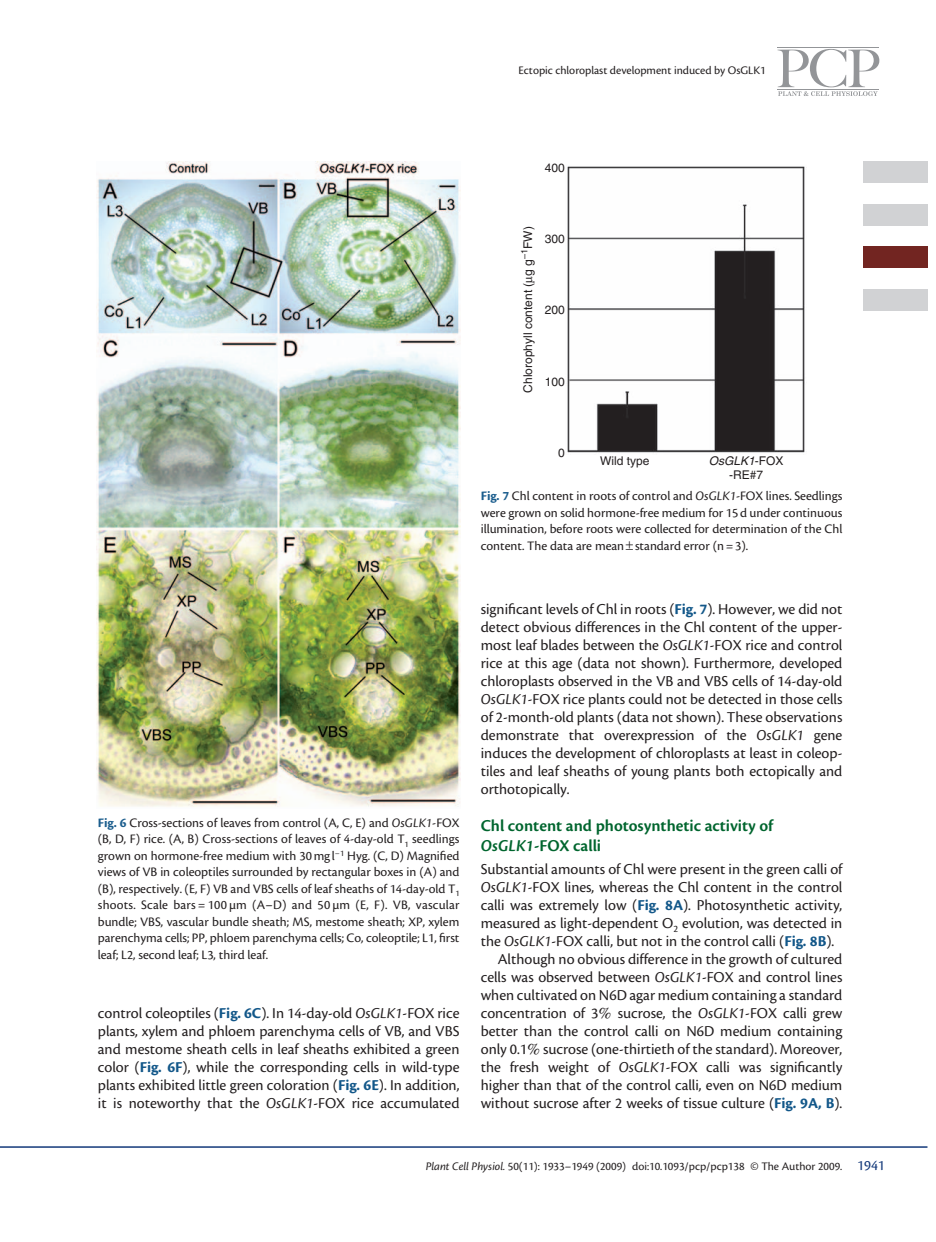
<style>
.page{position:relative;width:936px;height:1242px;background:#fff}
.page>*{position:absolute;margin:0;border:0;box-sizing:border-box;transform-origin:0 0}
.t1{font:600 17.25px/19.5px "Cronos L";color:#00652e}
.t2{font:15.75px/18px "Cronos L";color:#231f20;text-align:justify}
.t3{font:15px "Cronos L";color:#13397a}
.t4{font:13.5px/16.5px "Cronos L";color:#231f20;text-align:justify}
.t5{font:12px "Cronos L";color:#231f20}
.t6{font:12px/14.4px "Helvetica";color:#231f20;text-align:center}
.s1{font-style:italic}
.s2{font-weight:700;color:#1b5d8d}
.s3{font-weight:700;color:#125789}
</style>
<div class="page">
<img style="left:97px;top:162px;width:363px;height:645px">
<img style="left:567px;top:166px;width:238px;height:287px">
<hr style="left:0;top:1146px;width:927px;height:1px;background:#13397a">
<svg style="left:777px;top:49px;width:102px;height:47px"></svg>
<hr style="left:777px;top:89px;width:102px;height:1px;background:#939598">
<hr style="left:777px;top:47px;width:102px;height:1px;background:#939598">
<div style="left:863px;top:289px;width:64px;height:21px;background:#d1d2d4"></div>
<div style="left:863px;top:204px;width:64px;height:21px;background:#d1d2d4"></div>
<div style="left:863px;top:162px;width:64px;height:21px;background:#d1d2d4"></div>
<div style="left:863px;top:247px;width:64px;height:21px;background:#722521"></div>
<p class="t5" style="left:518px;top:66px;width:249px">Ectopic chloroplast development induced by OsGLK1</p>
<p class="t6" style="left:544px;top:162px;width:22px">400</p>
<p class="t6" style="left:521px;top:393px;width:168px;rotate:-90deg">Chlorophyll content ( g g<sup>–1</sup>FW)</p>
<p class="t6" style="left:544px;top:233px;width:22px">300</p>
<p class="t6" style="left:544px;top:304px;width:22px">200</p>
<p class="t6" style="left:544px;top:375px;width:22px">100</p>
<p class="t6" style="left:558px;top:447px;width:8px">0</p>
<p class="t6" style="left:600px;top:455px;width:51px">Wild type</p>
<p class="t6" style="left:708px;top:455px;width:76px"><span class="s1">OsGLK1</span>-FOX -RE#7</p>
<p class="t4" style="left:480px;top:489px;width:363px"><span class="s2">Fig. 7</span> Chl content in roots of control and <span class="s1">OsGLK1</span> -FOX lines. Seedlings were grown on solid hormone-free medium for 15 d under continuous illumination, before roots were collected for determination of the Chl content. The data are mean standard error (n = 3).</p>
<p class="t4" style="left:98px;top:815px;width:363px"><span class="s2">Fig. 6</span> Cross-sections of leaves from control (A, C, E) and <span class="s1">OsGLK1</span> -FOX (B, D, F) rice. (A, B) Cross-sections of leaves of 4-day-old T <sub>1</sub> seedlings grown on hormone-free medium with 30 mg l <sup>−1</sup> Hyg. (C, D) Magnified views of VB in coleoptiles surrounded by rectangular boxes in (A) and (B), respectively. (E, F) VB and VBS cells of leaf sheaths of 14-day-old T <sub>1 </sub>shoots. Scale bars = 100 µm (A–D) and 50 µm (E, F). VB, vascular bundle; VBS, vascular bundle sheath; MS, mestome sheath; XP, xylem parenchyma cells; PP, phloem parenchyma cells; Co, coleoptile; L1, first leaf; L2, second leaf; L3, third leaf.</p>
<p class="t2" style="left:98px;top:1005px;width:363px">control coleoptiles ( <span class="s3">Fig. 6C</span> ). In 14-day-old <span class="s1">OsGLK1</span> -FOX rice plants, xylem and phloem parenchyma cells of VB, and VBS and mestome sheath cells in leaf sheaths exhibited a green color ( <span class="s3">Fig. 6F</span> ), while the corresponding cells in wild-type plants exhibited little green coloration ( <span class="s3">Fig. 6E</span> ). In addition, it is noteworthy that the <span class="s1">OsGLK1</span> -FOX rice accumulated</p>
<p class="t2" style="left:480px;top:601px;width:363px">significant levels of Chl in roots ( <span class="s3">Fig. 7</span> ). However, we did not detect obvious differences in the Chl content of the upper&shy;most leaf blades between the <span class="s1">OsGLK1</span> -FOX rice and control rice at this age (data not shown). Furthermore, developed chloroplasts observed in the VB and VBS cells of 14-day-old <span class="s1">OsGLK1</span> -FOX rice plants could not be detected in those cells of 2-month-old plants (data not shown). These observations demonstrate that overexpression of the <span class="s1">OsGLK1</span> gene induces the development of chloroplasts at least in coleop&shy;tiles and leaf sheaths of young plants both ectopically and orthotopically.</p>
<p class="t1" style="left:480px;top:817px;width:294px">Chl content and photosynthetic activity of<br><span class="s1">OsGLK1</span> -FOX calli</p>
<p class="t2" style="left:480px;top:861px;width:363px">Substantial amounts of Chl were present in the green calli of</p>
<p class="t2" style="left:480px;top:879px;width:363px"><span class="s1">OsGLK1</span> -FOX lines, whereas the Chl content in the control</p>
<p class="t2" style="left:480px;top:897px;width:363px">calli was extremely low ( <span class="s3">Fig. 8A</span> ). Photosynthetic activity,</p>
<p class="t2" style="left:480px;top:915px;width:363px">measured as light-dependent O <sub>2</sub> evolution, was detected in</p>
<p class="t2" style="left:480px;top:933px;width:355px">the <span class="s1">OsGLK1</span> -FOX calli, but not in the control calli ( <span class="s3">Fig. 8B</span> ).</p>
<p class="t2" style="left:497px;top:951px;width:346px">Although no obvious difference in the growth of cultured</p>
<p class="t2" style="left:480px;top:969px;width:363px">cells was observed between <span class="s1">OsGLK1</span> -FOX and control lines</p>
<p class="t2" style="left:480px;top:987px;width:363px">when cultivated on N6D agar medium containing a standard</p>
<p class="t2" style="left:480px;top:1005px;width:363px">concentration of 3 sucrose, the <span class="s1">OsGLK1</span> -FOX calli grew</p>
<p class="t2" style="left:480px;top:1023px;width:363px">better than the control calli on N6D medium containing</p>
<p class="t2" style="left:480px;top:1041px;width:363px">only 0.1 sucrose (one-thirtieth of the standard). Moreover,</p>
<p class="t2" style="left:480px;top:1059px;width:363px">the fresh weight of <span class="s1">OsGLK1</span> -FOX calli was significantly</p>
<p class="t2" style="left:480px;top:1077px;width:363px">higher than that of the control calli, even on N6D medium</p>
<p class="t2" style="left:480px;top:1095px;width:363px">without sucrose after 2 weeks of tissue culture ( <span class="s3">Fig. 9A, B</span> ).</p>
<p class="t5" style="left:425px;top:1161px;width:418px"><span class="s1">Plant Cell Physiol.</span> 50(11): 1933–1949 (2009) doi:10.1093/pcp/pcp138 © The Author 2009.</p>
<p class="t3" style="left:857px;top:1159px;width:29px">1941</p>
</div>
